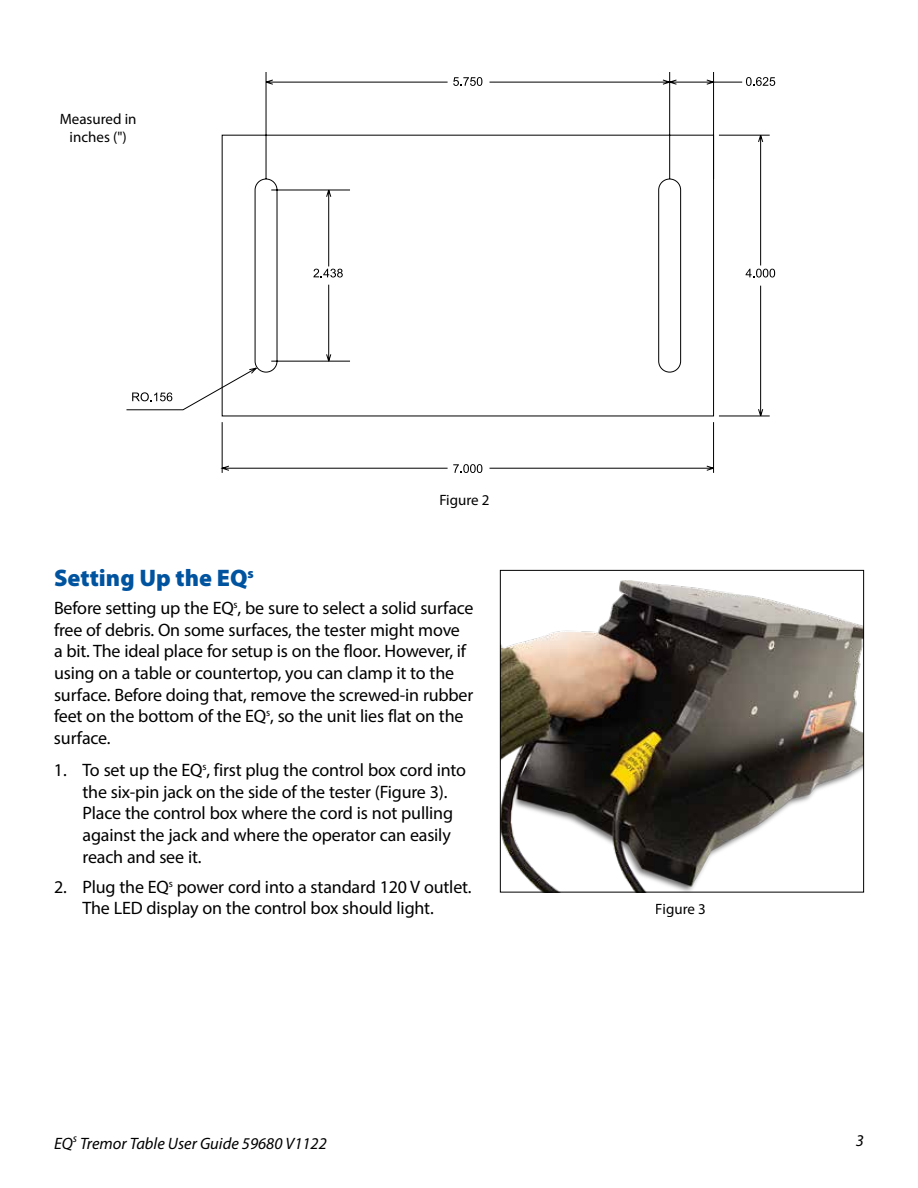
<style>
.page{position:relative;width:918px;height:1188px;background:#fff}
.page>*{position:absolute;margin:0;border:0;box-sizing:border-box;transform-origin:0 0}
.t1{font:900 24px "Myriad Pro";color:#00539f}
.t2{font:18px/21.6px "Myriad Pro";letter-spacing:-.01em;color:#000}
.t3{font:italic 16.5px "Myriad Pro";color:#000}
.t4{font:15px/18px "Myriad Pro";color:#000;text-align:center}
</style>
<div class="page">
<img style="left:502px;top:580px;width:360px;height:310px">
<div style="left:500px;top:570px;width:364px;height:322px;border:1px solid #000"></div>
<svg style="left:221px;top:72px;width:525px;height:401px"></svg>
<svg style="left:746px;top:77px;width:29px;height:9px"></svg>
<svg style="left:746px;top:134px;width:29px;height:283px"></svg>
<svg style="left:453px;top:77px;width:29px;height:9px"></svg>
<svg style="left:453px;top:472px;width:29px;height:1px"></svg>
<svg style="left:126px;top:189px;width:589px;height:283px"></svg>
<svg style="left:132px;top:392px;width:40px;height:9px"></svg>
<p class="t4" style="left:60px;top:110px;width:78px">Measured in inches (")</p>
<p class="t4" style="left:439px;top:490px;width:52px">Figure 2</p>
<h1 class="t1" style="left:54px;top:562px;width:201px">Setting Up the EQ<sup>s</sup></h1>
<p class="t2" style="left:54px;top:597px;width:421px">Before setting up the EQ<sup>s</sup>, be sure to select a solid surface free of debris. On some surfaces, the tester might move<br>a bit. The ideal place for setup is on the floor. However, if using on a table or countertop, you can clamp it to the surface. Before doing that, remove the screwed-in rubber feet on the bottom of the EQ<sup>s</sup>, so the unit lies flat on the surface.</p>
<p class="t2" style="left:83px;top:759px;width:385px;text-indent:-29px">1. To set up the EQ<sup>s</sup>, first plug the control box cord into the six-pin jack on the side of the tester (Figure 3).<br>Place the control box where the cord is not pulling against the jack and where the operator can easily reach and see it.</p>
<p class="t2" style="left:54px;top:876px;width:419px;text-align:center">2. Plug the EQ<sup>s</sup> power cord into a standard 120 V outlet.<br>The LED display on the control box should light.</p>
<p class="t4" style="left:656px;top:899px;width:52px">Figure 3</p>
<p class="t3" style="left:54px;top:1133px;width:274px">EQ<sup>s</sup> Tremor Table User Guide 59680 V1122</p>
<p class="t3" style="left:856px;top:1131px;width:10px">3</p>
</div>
